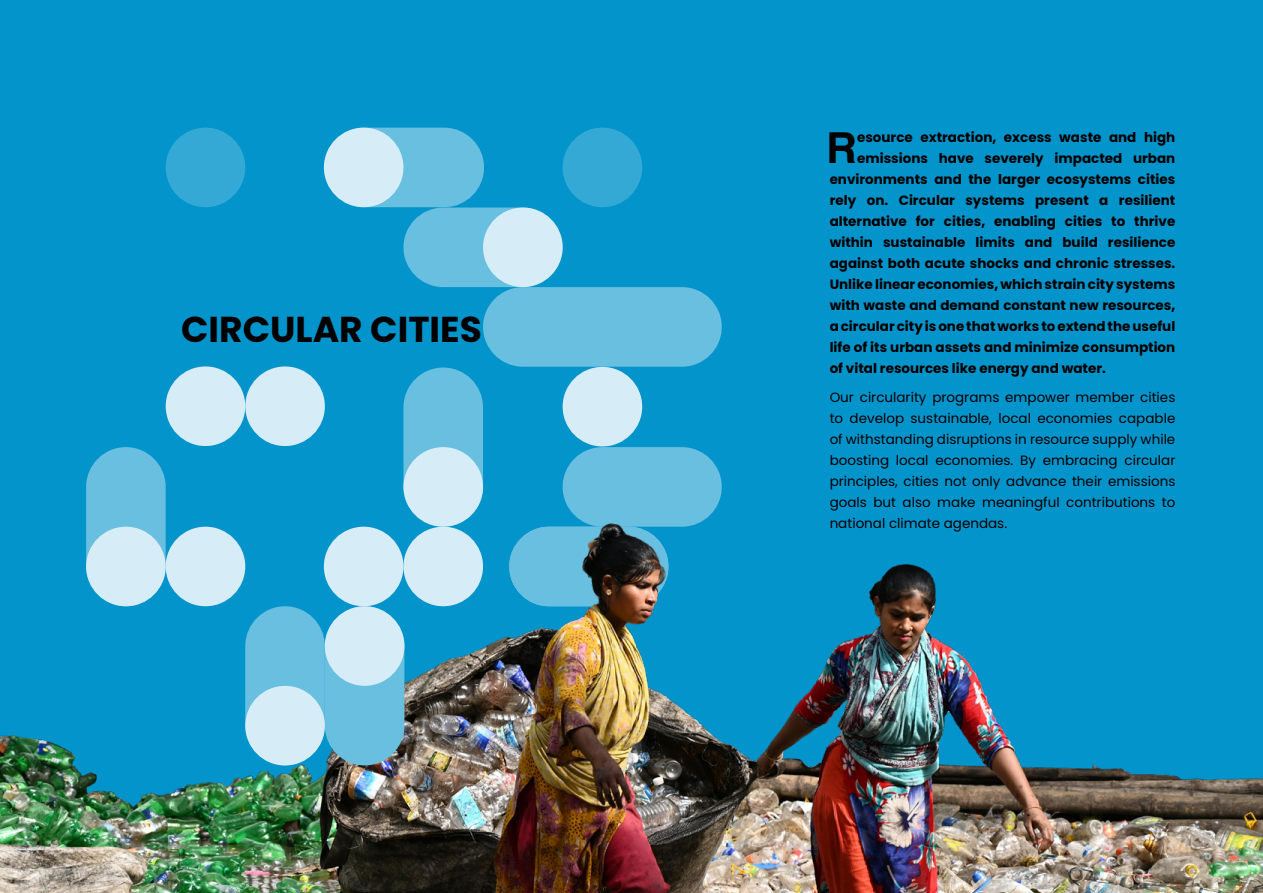
<style>
.page{position:relative;width:1263px;height:893px;background:#0394cc}
.page>*{position:absolute;margin:0;border:0;box-sizing:border-box;transform-origin:0 0}
.Body_dropcap{font:700 42.75px "Helvetica";color:#000}
.t1{font:700 36px "Poppins";color:#000}
.Body_dropcap-2{font:700 13.5px "Poppins";color:#000}
.Body{font:13.5px/21px "Poppins";color:#000;text-align:justify}
</style>
<div class="page">
<div style="left:483px;top:287px;width:239px;height:80px;background:#68bfe0;border-radius:40px"></div>
<div style="left:166px;top:128px;width:79px;height:79px;background:#35a9d6;border-radius:50%"></div>
<div style="left:563px;top:128px;width:79px;height:79px;background:#35a9d6;border-radius:50%"></div>
<div style="left:403px;top:208px;width:160px;height:79px;background:#68bfe0;border-radius:40px"></div>
<div style="left:483px;top:208px;width:80px;height:79px;background:#d6edf7;border-radius:50%"></div>
<div style="left:325px;top:128px;width:159px;height:79px;background:#68bfe0;border-radius:40px"></div>
<div style="left:324px;top:128px;width:79px;height:79px;background:#d6edf7;border-radius:50%"></div>
<img style="left:0;top:326px;width:1263px;height:567px">
<div style="left:325px;top:606px;width:79px;height:159px;background:#68bfe0;border-radius:40px"></div>
<div style="left:245px;top:686px;width:80px;height:79px;background:#d6edf7;border-radius:50%"></div>
<div style="left:325px;top:606px;width:79px;height:80px;background:#d6edf7;border-radius:50%"></div>
<h1 class="t1" style="left:181px;top:309px;width:302px">CIRCULAR CITIES</h1>
<p class="Body_dropcap" style="left:826px;top:122px;width:32px">R</p>
<p class="Body_dropcap-2" style="left:857px;top:129px;width:320px">esource extraction, excess waste and high</p>
<p class="Body_dropcap-2" style="left:857px;top:150px;width:320px">emissions have severely impacted urban</p>
<p class="Body_dropcap-2" style="left:830px;top:171px;width:347px">environments and the larger ecosystems cities</p>
<p class="Body_dropcap-2" style="left:830px;top:192px;width:347px">rely on. Circular systems present a resilient</p>
<p class="Body_dropcap-2" style="left:830px;top:213px;width:347px">alternative for cities, enabling cities to thrive</p>
<p class="Body_dropcap-2" style="left:830px;top:234px;width:347px">within sustainable limits and build resilience</p>
<p class="Body_dropcap-2" style="left:830px;top:255px;width:347px">against both acute shocks and chronic stresses.</p>
<p class="Body_dropcap-2" style="left:830px;top:276px;width:347px">Unlike linear economies, which strain city systems</p>
<p class="Body_dropcap-2" style="left:830px;top:297px;width:347px">with waste and demand constant new resources,</p>
<p class="Body_dropcap-2" style="left:830px;top:318px;width:347px">a circular city is one that works to extend the useful</p>
<p class="Body_dropcap-2" style="left:830px;top:339px;width:347px">life of its urban assets and minimize consumption</p>
<p class="Body_dropcap-2" style="left:830px;top:360px;width:278px">of vital resources like energy and water.</p>
<p class="Body" style="left:830px;top:387px;width:347px">Our circularity programs empower member cities to develop sustainable, local economies capable of withstanding disruptions in resource supply while boosting local economies. By embracing circular principles, cities not only advance their emissions goals but also make meaningful contributions to national climate agendas.</p>
</div>
